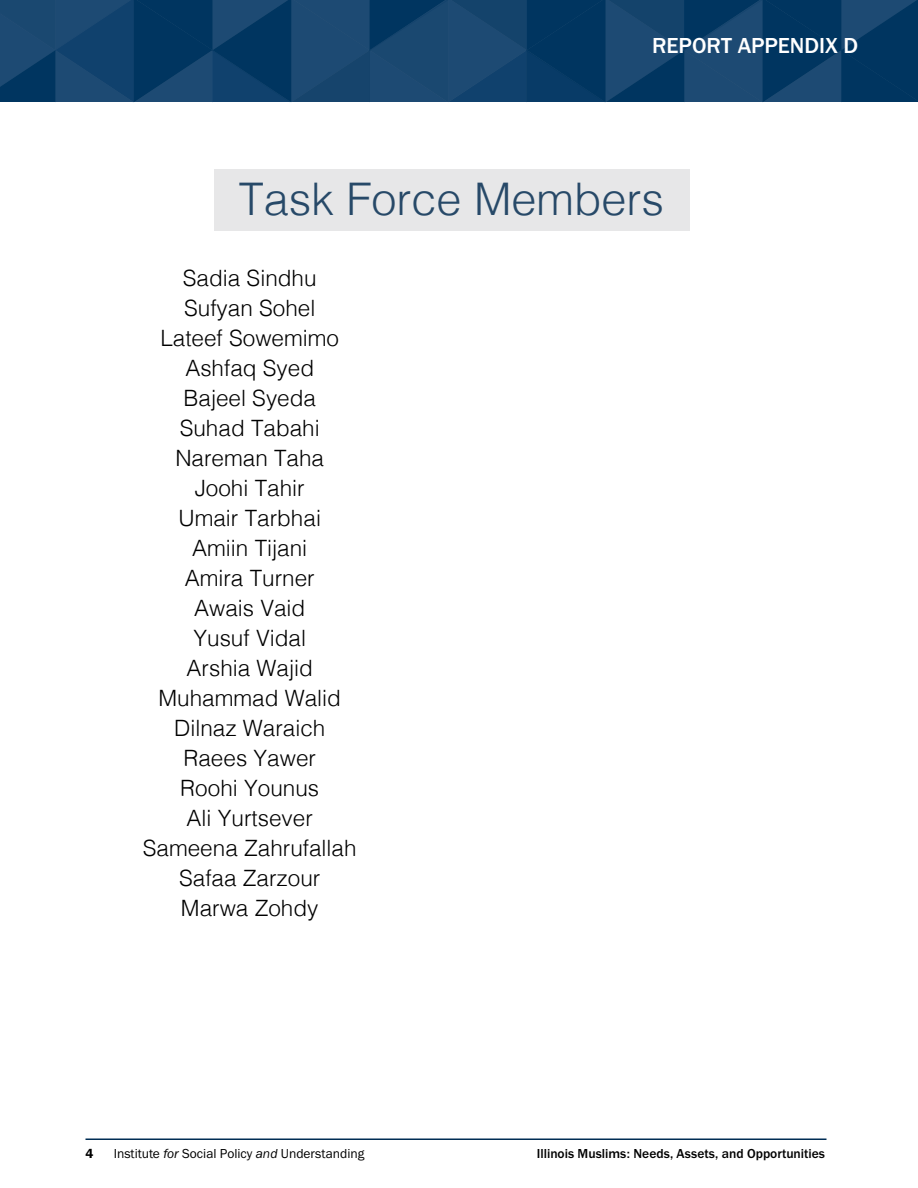
<style>
.page{position:relative;width:918px;height:1188px;background:#fff}
.page>*{position:absolute;margin:0;border:0;box-sizing:border-box;transform-origin:0 0}
.t1{font:300 45px "Helvetica";color:#002d55}
.t2{font:300 22.5px/30px "Helvetica";color:#000;text-align:center}
.t3{font:500 22.5px "Franklin Gothic URW";color:#fff}
.t4{font:500 13.5px "Franklin Gothic URW";color:#000}
.t5{font:13.5px "Franklin Gothic URW Boo";color:#000}
.t6{font:13.5px "Franklin Gothic URW Dem";color:#000}
.s1{font-family:"Franklin Gothic URW Boo Ita"}
</style>
<div class="page">
<svg style="left:0;top:0;width:918px;height:102px;background:#0f406a"></svg>
<hr style="left:86px;top:1138px;width:740px;height:2px;background:#002d55">
<div style="left:214px;top:170px;width:476px;height:61px;background:#e7e7e8"></div>
<p class="t3" style="left:652px;top:31px;width:208px">REPORT APPENDIX D</p>
<h1 class="t1" style="left:239px;top:161px;width:427px">Task Force Members</h1>
<p class="t2" style="left:143px;top:262px;width:215px">Sadia Sindhu<br>Sufyan Sohel<br>Lateef Sowemimo<br>Ashfaq Syed<br>Bajeel Syeda<br>Suhad Tabahi<br>Nareman Taha<br>Joohi Tahir<br>Umair Tarbhai<br>Amiin Tijani<br>Amira Turner<br>Awais Vaid<br>Yusuf Vidal<br>Arshia Wajid<br>Muhammad Walid<br>Dilnaz Waraich<br>Raees Yawer<br>Roohi Younus<br>Ali Yurtsever<br>Sameena Zahrufallah<br>Safaa Zarzour<br>Marwa Zohdy</p>
<p class="t6" style="left:86px;top:1145px;width:9px">4</p>
<p class="t5" style="left:114px;top:1145px;width:252px">Institute <span class="s1">for</span> Social Policy <span class="s1">and</span> Understanding</p>
<p class="t4" style="left:537px;top:1145px;width:290px">Illinois Muslims: Needs, Assets, and Opportunities</p>
</div>
